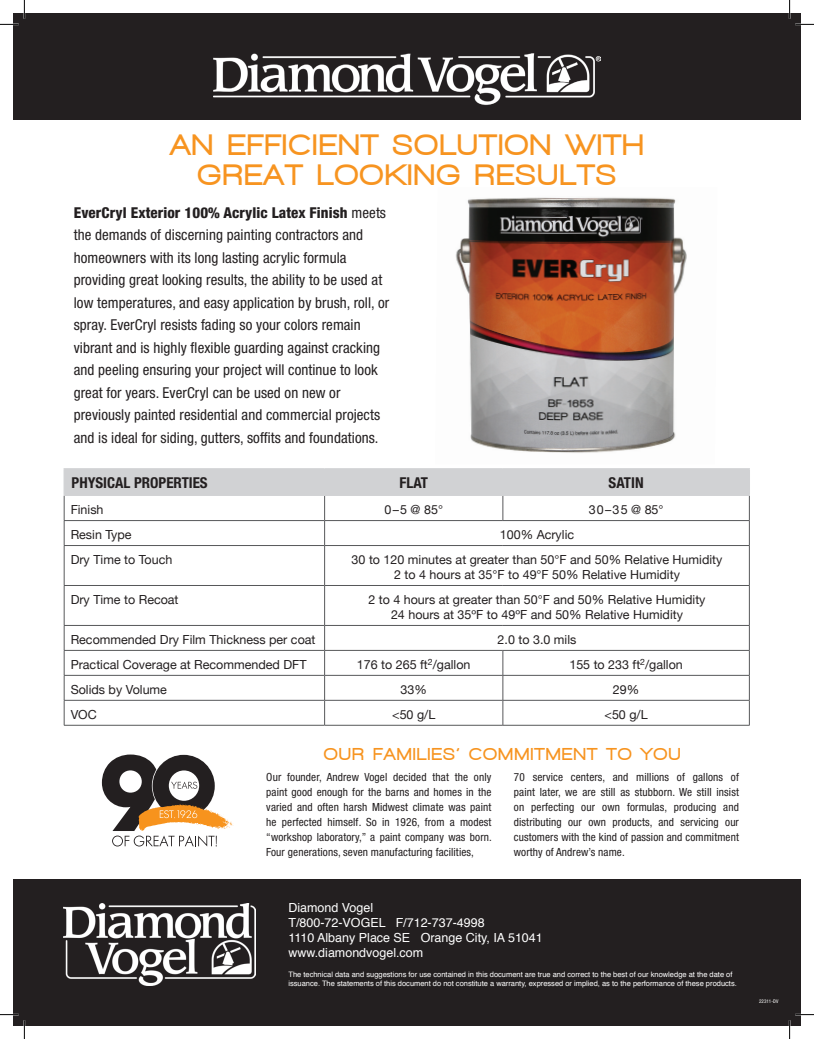
<style>
.page{position:relative;width:814px;height:1039px;background:#fff}
.page>*{position:absolute;margin:0;border:0;box-sizing:border-box;transform-origin:0 0}
.t1{font:900 30px/30px "Walkway";letter-spacing:.08em;color:#f79420;text-align:center}
.t2{font:900 17.5px "Walkway";letter-spacing:.1em;color:#f79420}
.t3{font:condensed 15px/22.5px "Helvetica Neue";letter-spacing:.005em;color:#231f20}
.t4{font:700 condensed 15px "Helvetica Neue";color:#231f20}
.t5{font:12.5px/15px "Helvetica Neue";color:#231f20;text-align:center}
.t6{font:12.5px/15px "Helvetica";color:#fff}
.t7{font:condensed 11.25px/15px "Helvetica Neue";letter-spacing:.01em;color:#231f20;text-align:justify}
.t8{font:7.5px/9px "Helvetica";color:#fff}
.t9{font:condensed 5px "Helvetica Neue";letter-spacing:.01em;color:#fff}
.s1{font-weight:800}
</style>
<div class="page">
<div style="left:13px;top:13px;width:788px;height:107px;background:#231f20"></div>
<div style="left:13px;top:879px;width:788px;height:147px;background:#231f20"></div>
<img style="left:213px;top:53px;width:388px;height:52px">
<hr style="left:64px;top:468px;width:261px;height:1px;background:#d1d2d4">
<hr style="left:325px;top:468px;width:178px;height:1px;background:#d1d2d4">
<hr style="left:503px;top:468px;width:247px;height:1px;background:#d1d2d4">
<svg style="left:64px;top:469px;width:686px;height:76px"></svg>
<hr style="left:64px;top:545px;width:261px;height:1px;background:#57585a">
<hr style="left:64px;top:546px;width:1px;height:39px;background:#57585a">
<hr style="left:325px;top:545px;width:178px;height:1px;background:#57585a">
<hr style="left:324px;top:546px;width:1px;height:39px;background:#57585a">
<hr style="left:503px;top:545px;width:246px;height:1px;background:#57585a">
<hr style="left:749px;top:546px;width:1px;height:39px;background:#57585a">
<hr style="left:64px;top:585px;width:261px;height:1px;background:#57585a">
<hr style="left:64px;top:586px;width:1px;height:39px;background:#57585a">
<hr style="left:325px;top:585px;width:178px;height:1px;background:#57585a">
<hr style="left:324px;top:586px;width:1px;height:39px;background:#57585a">
<hr style="left:503px;top:585px;width:246px;height:1px;background:#57585a">
<hr style="left:749px;top:586px;width:1px;height:39px;background:#57585a">
<hr style="left:64px;top:625px;width:261px;height:1px;background:#57585a">
<hr style="left:325px;top:625px;width:178px;height:1px;background:#57585a">
<hr style="left:503px;top:625px;width:246px;height:1px;background:#57585a">
<hr style="left:64px;top:650px;width:261px;height:1px;background:#57585a">
<hr style="left:325px;top:650px;width:178px;height:1px;background:#57585a">
<hr style="left:503px;top:650px;width:246px;height:1px;background:#57585a">
<hr style="left:64px;top:675px;width:261px;height:1px;background:#57585a">
<hr style="left:325px;top:675px;width:178px;height:1px;background:#57585a">
<hr style="left:503px;top:675px;width:246px;height:1px;background:#57585a">
<hr style="left:64px;top:700px;width:261px;height:1px;background:#57585a">
<svg style="left:64px;top:626px;width:1px;height:99px"></svg>
<hr style="left:325px;top:700px;width:178px;height:1px;background:#57585a">
<svg style="left:324px;top:626px;width:1px;height:99px"></svg>
<hr style="left:503px;top:700px;width:246px;height:1px;background:#57585a">
<svg style="left:502px;top:651px;width:1px;height:74px"></svg>
<svg style="left:749px;top:626px;width:1px;height:99px"></svg>
<hr style="left:64px;top:725px;width:261px;height:1px;background:#57585a">
<hr style="left:325px;top:725px;width:178px;height:1px;background:#57585a">
<hr style="left:503px;top:725px;width:246px;height:1px;background:#57585a">
<img style="left:64px;top:903px;width:191px;height:82px">
<img style="left:455px;top:197px;width:232px;height:256px">
<svg style="left:102px;top:754px;width:131px;height:92px"></svg>
<svg style="left:0;top:0;width:25px;height:25px"></svg>
<svg style="left:0;top:1014px;width:25px;height:25px"></svg>
<svg style="left:789px;top:0;width:25px;height:25px"></svg>
<svg style="left:789px;top:1014px;width:25px;height:25px"></svg>
<h1 class="t1" style="left:171px;top:130px;width:474px">AN EFFICIENT SOLUTION WITH<br>GREAT LOOKING RESULTS</h1>
<p class="t3" style="left:74px;top:201px;width:317px"><span class="s1">EverCryl Exterior 100% Acrylic Latex Finish</span> meets the demands of discerning painting contractors and homeowners with its long lasting acrylic formula providing great looking results, the ability to be used at low temperatures, and easy application by brush, roll, or spray. EverCryl resists fading so your colors remain vibrant and is highly flexible guarding against cracking and peeling ensuring your project will continue to look great for years. EverCryl can be used on new or previously painted residential and commercial projects and is ideal for siding, gutters, soffits and foundations.</p>
<p class="t4" style="left:72px;top:473px;width:138px">PHYSICAL PROPERTIES</p>
<p class="t4" style="left:399px;top:473px;width:30px">FLAT</p>
<p class="t4" style="left:608px;top:473px;width:36px">SATIN</p>
<p class="t5" style="left:71px;top:502px;width:34px">Finish</p>
<p class="t5" style="left:384px;top:502px;width:60px">0–5 @ 85°</p>
<p class="t5" style="left:588px;top:502px;width:76px">30–35 @ 85°</p>
<p class="t5" style="left:71px;top:527px;width:62px">Resin Type</p>
<p class="t5" style="left:500px;top:527px;width:76px">100% Acrylic</p>
<p class="t5" style="left:71px;top:552px;width:103px">Dry Time to Touch</p>
<p class="t5" style="left:352px;top:552px;width:372px">30 to 120 minutes at greater than 50°F and 50% Relative Humidity<br>2 to 4 hours at 35°F to 49°F 50% Relative Humidity</p>
<p class="t5" style="left:71px;top:592px;width:109px">Dry Time to Recoat</p>
<p class="t5" style="left:368px;top:592px;width:339px">2 to 4 hours at greater than 50°F and 50% Relative Humidity<br>24 hours at 35ºF to 49ºF and 50% Relative Humidity</p>
<p class="t5" style="left:71px;top:632px;width:246px">Recommended Dry Film Thickness per coat</p>
<p class="t5" style="left:497px;top:632px;width:80px">2.0 to 3.0 mils</p>
<p class="t5" style="left:71px;top:657px;width:237px">Practical Coverage at Recommended DFT</p>
<p class="t5" style="left:357px;top:657px;width:115px">176 to 265 ft<sup>2</sup>/gallon</p>
<p class="t5" style="left:569px;top:657px;width:115px">155 to 233 ft<sup>2</sup>/gallon</p>
<p class="t5" style="left:71px;top:682px;width:98px">Solids by Volume</p>
<p class="t5" style="left:400px;top:682px;width:28px">33%</p>
<p class="t5" style="left:613px;top:682px;width:28px">29%</p>
<p class="t5" style="left:71px;top:706px;width:28px">VOC</p>
<p class="t5" style="left:392px;top:706px;width:45px">&lt;50 g/L</p>
<p class="t5" style="left:604px;top:706px;width:45px">&lt;50 g/L</p>
<p class="t2" style="left:324px;top:744px;width:358px">OUR FAMILIES’ COMMITMENT TO YOU</p>
<p class="t7" style="left:266px;top:769px;width:227px">Our founder, Andrew Vogel decided that the only paint good enough for the barns and homes in the varied and often harsh Midwest climate was paint he perfected himself. So in 1926, from a modest “workshop laboratory,” a paint company was born.<br>Four generations, seven manufacturing facilities,</p>
<p class="t7" style="left:514px;top:769px;width:227px">70 service centers, and millions of gallons of paint later, we are still as stubborn. We still insist on perfecting our own formulas, producing and distributing our own products, and servicing our customers with the kind of passion and commitment worthy of Andrew’s name.</p>
<p class="t6" style="left:288px;top:900px;width:256px">Diamond Vogel<br>T/800-72-VOGEL F/712-737-4998<br>1110 Albany Place SE Orange City, IA 51041 www.diamondvogel.com</p>
<p class="t8" style="left:288px;top:970px;width:450px">The technical data and suggestions for use contained in this document are true and correct to the best of our knowledge at the date of issuance. The statements of this document do not constitute a warranty, expressed or implied, as to the performance of these products.</p>
<p class="t9" style="left:759px;top:998px;width:21px">22311-DV</p>
</div>
